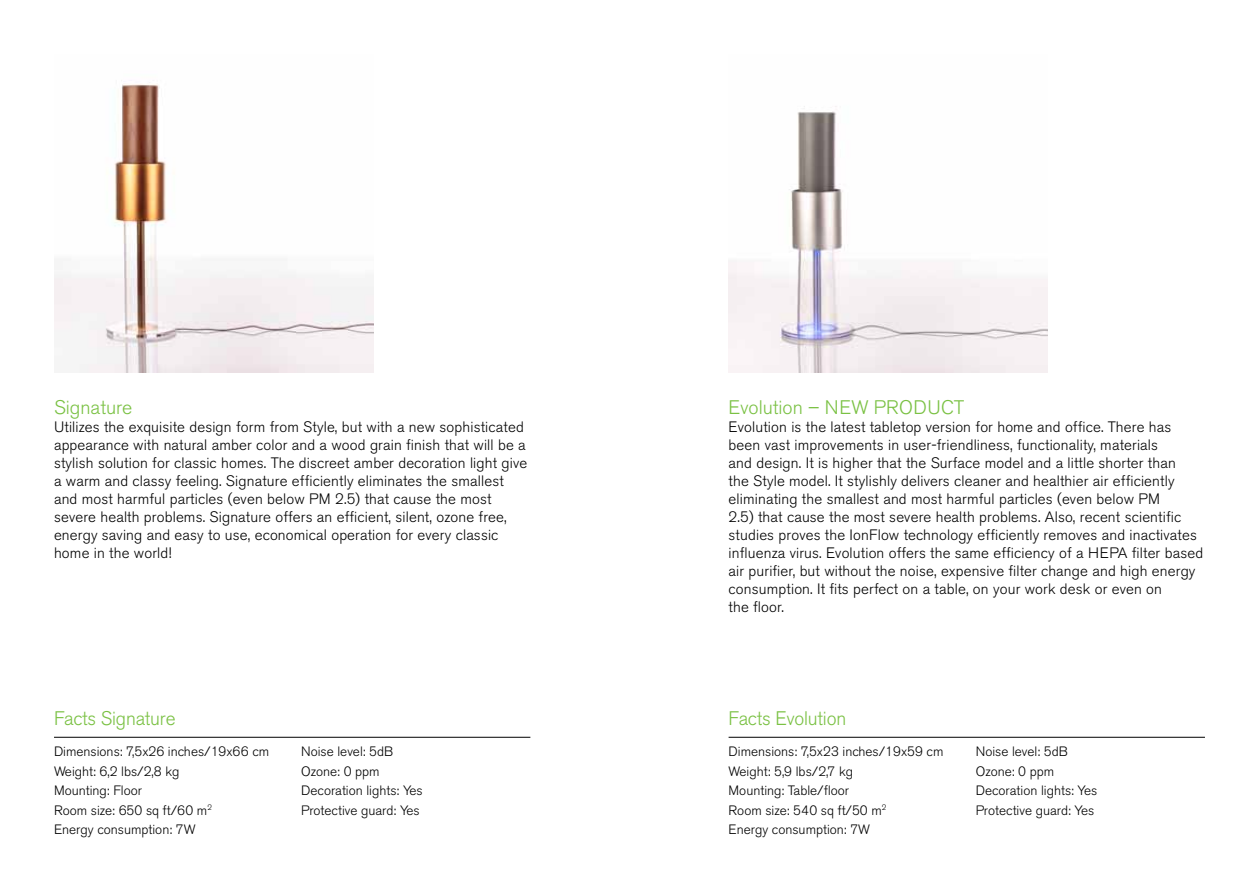
<style>
.page{position:relative;width:1259px;height:893px;background:#fff}
.page>*{position:absolute;margin:0;border:0;box-sizing:border-box;transform-origin:0 0}
.t1{font:300 19.5px "Akzidenz Grotesk BE";color:#7ac143}
.t2{font:300 15px/18px "Akzidenz Grotesk BE";letter-spacing:.01em;color:#000}
.t3{font:300 13.5px/19.5px "Akzidenz Grotesk BE";color:#000}
</style>
<div class="page">
<img style="left:728px;top:106px;width:319px;height:267px">
<hr style="left:728px;top:737px;width:477px;height:1px;background:#000">
<img style="left:54px;top:84px;width:319px;height:289px">
<hr style="left:54px;top:737px;width:476px;height:1px;background:#000">
<h1 class="t1" style="left:54px;top:397px;width:80px">Signature</h1>
<p class="t2" style="left:54px;top:418px;width:475px">Utilizes the exquisite design form from Style, but with a new sophisticated appearance with natural amber color and a wood grain finish that will be a stylish solution for classic homes. The discreet amber decoration light give a warm and classy feeling. Signature efficiently eliminates the smallest and most harmful particles (even below PM 2.5) that cause the most severe health problems. Signature offers an efficient, silent, ozone free, energy saving and easy to use, economical operation for every classic home in the world!</p>
<h1 class="t1" style="left:54px;top:707px;width:123px">Facts Signature</h1>
<p class="t3" style="left:54px;top:742px;width:217px">Dimensions: 7,5x26 inches/19x66 cm<br>Weight: 6,2 lbs/2,8 kg<br>Mounting: Floor<br>Room size: 650 sq ft/60 m<sup>2<br></sup>Energy consumption: 7W</p>
<p class="t3" style="left:301px;top:742px;width:123px">Noise level: 5dB<br>Ozone: 0 ppm<br>Decoration lights: Yes<br>Protective guard: Yes</p>
<h1 class="t1" style="left:728px;top:397px;width:237px">Evolution – NEW PRODUCT</h1>
<p class="t2" style="left:728px;top:418px;width:476px">Evolution is the latest tabletop version for home and office. There has been vast improvements in user-friendliness, functionality, materials<br>and design. It is higher that the Surface model and a little shorter than<br>the Style model. It stylishly delivers cleaner and healthier air efficiently eliminating the smallest and most harmful particles (even below PM<br>2.5) that cause the most severe health problems. Also, recent scientific studies proves the I onFlow technology efficiently removes and inactivates influenza virus. Evolution offers the same efficiency of a H EPA filter based air purifier, but without the noise, expensive filter change and high energy consumption. It fits perfect on a table, on your work desk or even on<br>the floor.</p>
<h1 class="t1" style="left:728px;top:707px;width:119px">Facts Evolution</h1>
<p class="t3" style="left:728px;top:742px;width:216px">Dimensions: 7,5x23 inches/19x59 cm<br>Weight: 5,9 lbs/2,7 kg<br>Mounting: Table/floor<br>Room size: 540 sq ft/50 m<sup>2<br></sup>Energy consumption: 7W</p>
<p class="t3" style="left:975px;top:742px;width:123px">Noise level: 5dB<br>Ozone: 0 ppm<br>Decoration lights: Yes<br>Protective guard: Yes</p>
</div>
